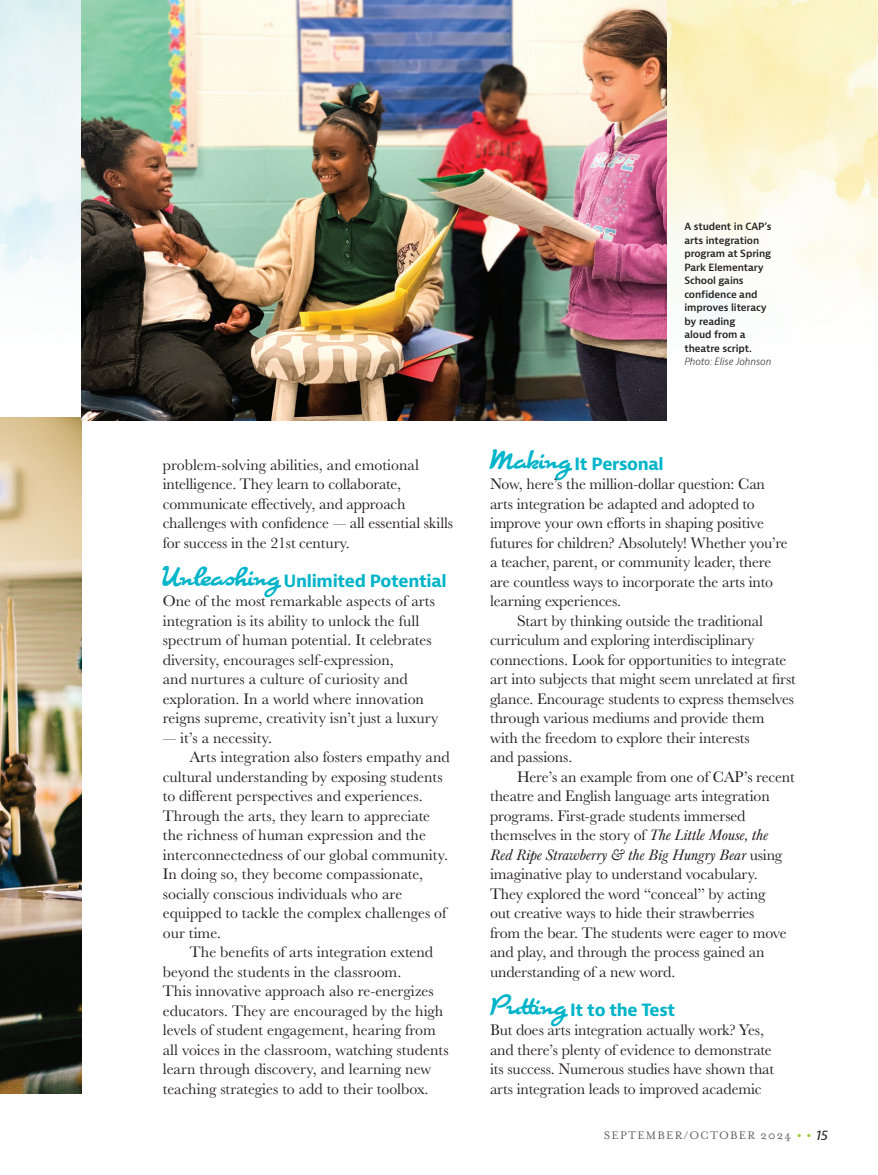
<style>
.page{position:relative;width:878px;height:1175px;background:#fff}
.page>*{position:absolute;margin:0;border:0;box-sizing:border-box;transform-origin:0 0}
.Feature_subhead{font:700 16.5px "Bernina Sans";letter-spacing:-.02em;color:#00b4ca}
.Body_copy_w__indent{font:700 16.5px "Bernina Sans";letter-spacing:-.02em;color:#00b4ca}
.Body_copy_w__indent-2{font:15.75px/19.5px "Baskerville URW";letter-spacing:-.005em;color:#231f20}
.Body_copy_no_indent{font:15.75px/19.5px "Baskerville URW";letter-spacing:-.01em;color:#231f20}
.t1{font:12.6px "Mrs Eaves OT";letter-spacing:.09em;color:#5f5f62}
.Body_bullets_2nd_level{font:600 9.75px/13.5px "Bernina Sans";letter-spacing:-.01em;color:#231f20}
.s1{font-family:"Cuisine OT Pro";font-weight:400;font-size:24px}
.s2{font-weight:300;font-style:italic}
.s3{font-style:italic}
.s4{font-size:21px;color:#9ecb3a}
.s5{font-family:"Bernina Sans";font-style:italic;font-size:13.5px;color:#231f20}
</style>
<div class="page">
<img style="left:0;top:0;width:878px;height:362px">
<img style="left:0;top:417px;width:81px;height:676px">
<img style="left:81px;top:0;width:585px;height:420px">
<p class="Body_copy_w__indent-2" style="left:163px;top:454px;width:292px">problem-solving abilities, and emotional intelligence. They learn to collaborate, communicate effectively, and approach challenges with confidence — all essential skills for success in the 21st century.</p>
<p class="Body_copy_w__indent" style="left:163px;top:570px;width:285px"><span class="s1">Unleashing</span> Unlimited Potential</p>
<p class="Body_copy_no_indent" style="left:163px;top:591px;width:277px">One of the most remarkable aspects of arts integration is its ability to unlock the full spectrum of human potential. It celebrates diversity, encourages self-expression,<br>and nurtures a culture of curiosity and exploration. In a world where innovation reigns supreme, creativity isn’t just a luxury</p>
<p class="Body_copy_no_indent" style="left:163px;top:727px;width:111px">— it’s a necessity.</p>
<p class="Body_copy_w__indent-2" style="left:163px;top:747px;width:288px;text-indent:27px">Arts integration also fosters empathy and cultural understanding by exposing students to different perspectives and experiences.<br>Through the arts, they learn to appreciate the richness of human expression and the interconnectedness of our global community.<br>In doing so, they become compassionate, socially conscious individuals who are equipped to tackle the complex challenges of our time.</p>
<p class="Body_copy_w__indent-2" style="left:163px;top:942px;width:287px;text-indent:27px">The benefits of arts integration extend beyond the students in the classroom.<br>This innovative approach also re-energizes educators. They are encouraged by the high levels of student engagement, hearing from all voices in the classroom, watching students learn through discovery, and learning new teaching strategies to add to their toolbox.</p>
<p class="Body_bullets_2nd_level" style="left:684px;top:220px;width:89px">A student in CAP’s arts integration program at Spring<br>Park Elementary<br>School gains confidence and improves literacy by reading<br>aloud from a theatre script.<br><span class="s2">Photo: Elise Johnson</span></p>
<p class="Feature_subhead" style="left:490px;top:453px;width:175px"><span class="s1">Making</span> It Personal</p>
<p class="Body_copy_no_indent" style="left:490px;top:474px;width:299px">Now, here’s the million-dollar question: Can arts integration be adapted and adopted to improve your own efforts in shaping positive futures for children? Absolutely! Whether you’re a teacher, parent, or community leader, there are countless ways to incorporate the arts into learning experiences.</p>
<p class="Body_copy_w__indent-2" style="left:490px;top:610px;width:307px;text-indent:27px">Start by thinking outside the traditional curriculum and exploring interdisciplinary connections. Look for opportunities to integrate art into subjects that might seem unrelated at first glance. Encourage students to express themselves through various mediums and provide them with the freedom to explore their interests<br>and passions.</p>
<p class="Body_copy_w__indent-2" style="left:490px;top:766px;width:306px;text-indent:27px">Here’s an example from one of CAP’s recent theatre and English language arts integration programs. First-grade students immersed themselves in the story of <span class="s3">The Little Mouse, the<br>Red Ripe Strawberry &amp; the Big Hungry Bear</span> using imaginative play to understand vocabulary.<br>They explored the word “conceal” by acting<br>out creative ways to hide their strawberries<br>from the bear. The students were eager to move and play, and through the process gained an understanding of a new word.</p>
<p class="Feature_subhead" style="left:490px;top:999px;width:187px"><span class="s1">Putting</span> It to the Test</p>
<p class="Body_copy_no_indent" style="left:490px;top:1020px;width:285px">But does arts integration actually work? Yes, and there’s plenty of evidence to demonstrate its success. Numerous studies have shown that arts integration leads to improved academic</p>
<p class="t1" style="left:603px;top:1127px;width:226px">SEPTEMBER/OCTOBER 2024 <span class="s4">• •</span> <span class="s5">15</span></p>
</div>
